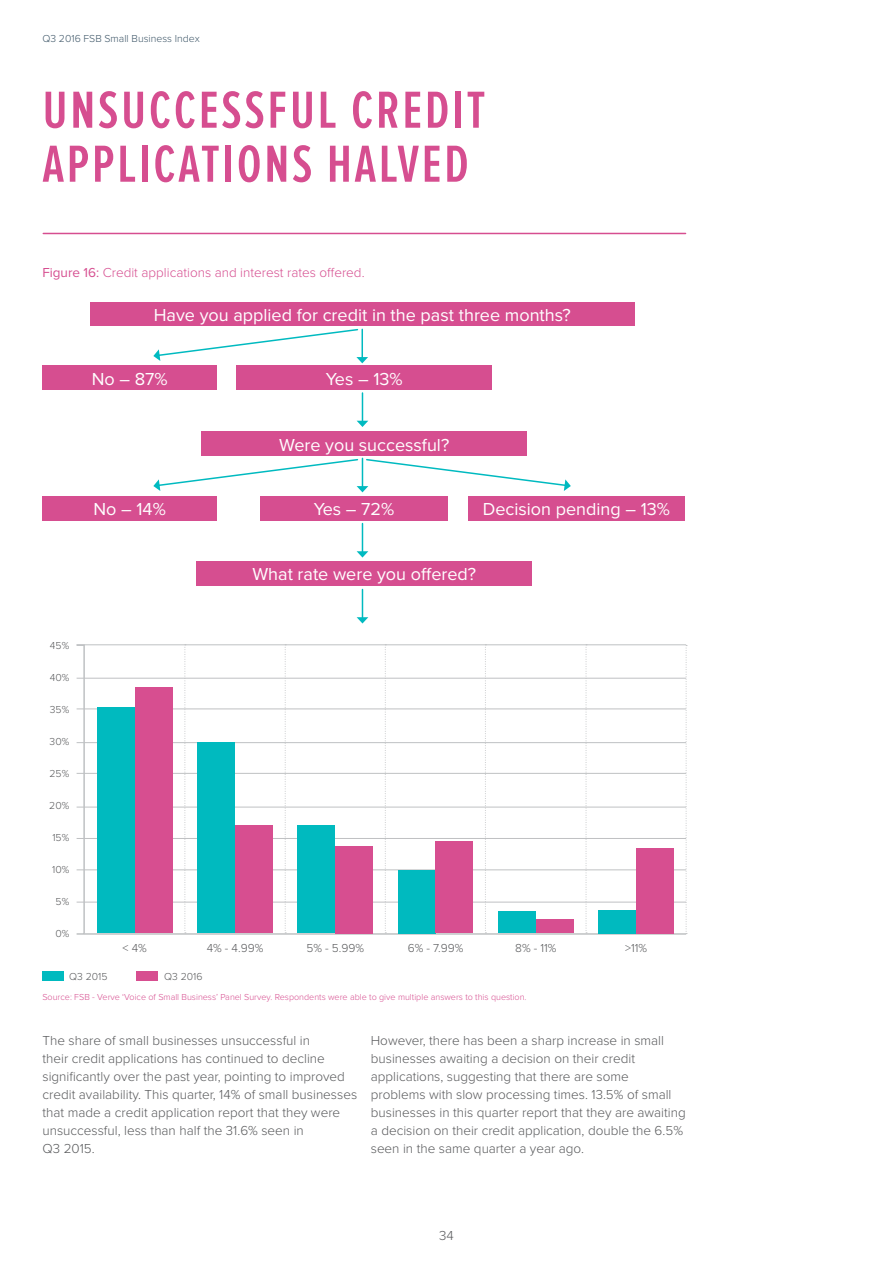
<style>
.page{position:relative;width:893px;height:1263px;background:#fff}
.page>*{position:absolute;margin:0;border:0;box-sizing:border-box;transform-origin:0 0}
.t1{font:600 54px/54px "Proxima Nova Ex Cn";letter-spacing:.05em;color:#d64e90}
.t2{font:18px "Proxima Nova";color:#fff}
.t3{font:300 13.5px/18px "Proxima Nova";color:#58595b}
.t4{font:300 13.5px "Proxima Nova";color:#d64e90}
.t5{font:300 12px "Proxima Nova";color:#58595b}
.t6{font:300 10.5px "Proxima Nova";color:#58595b}
.t7{font:300 10.5px "Proxima Nova";color:#3d5567}
.t8{font:300 9px "Proxima Nova";color:#d74e90}
.s1{font-weight:400}
</style>
<div class="page">
<div style="left:76px;top:644px;width:9px;height:291px;border:2px solid #bfc1c3"></div>
<hr style="left:77px;top:644px;width:609px;height:1px;background:#bfc1c3">
<hr style="left:77px;top:869px;width:609px;height:1px;background:#bfc1c3">
<hr style="left:77px;top:902px;width:609px;height:1px;background:#bfc1c3">
<hr style="left:77px;top:838px;width:609px;height:1px;background:#bfc1c3">
<hr style="left:77px;top:807px;width:609px;height:1px;background:#bfc1c3">
<hr style="left:77px;top:773px;width:609px;height:1px;background:#bfc1c3">
<hr style="left:77px;top:742px;width:609px;height:1px;background:#bfc1c3">
<hr style="left:77px;top:708px;width:609px;height:1px;background:#bfc1c3">
<hr style="left:77px;top:678px;width:609px;height:1px;background:#bfc1c3">
<svg style="left:185px;top:645px;width:1px;height:288px"></svg>
<svg style="left:285px;top:645px;width:1px;height:288px"></svg>
<svg style="left:385px;top:645px;width:1px;height:288px"></svg>
<svg style="left:485px;top:645px;width:1px;height:288px"></svg>
<svg style="left:586px;top:645px;width:1px;height:288px"></svg>
<svg style="left:686px;top:645px;width:1px;height:289px"></svg>
<hr style="left:85px;top:933px;width:601px;height:2px;background:#bfc1c3">
<div style="left:43px;top:971px;width:21px;height:10px;background:#00babf"></div>
<div style="left:136px;top:971px;width:21px;height:10px;background:#d74e90"></div>
<div style="left:197px;top:742px;width:38px;height:191px;background:#00babf"></div>
<div style="left:97px;top:708px;width:38px;height:225px;background:#00babf"></div>
<div style="left:135px;top:688px;width:37px;height:245px;background:#d74e90"></div>
<div style="left:235px;top:825px;width:38px;height:108px;background:#d74e90"></div>
<div style="left:298px;top:825px;width:37px;height:108px;background:#00babf"></div>
<div style="left:335px;top:846px;width:38px;height:87px;background:#d74e90"></div>
<div style="left:398px;top:870px;width:38px;height:63px;background:#00babf"></div>
<div style="left:436px;top:841px;width:37px;height:92px;background:#d74e90"></div>
<div style="left:536px;top:919px;width:38px;height:14px;background:#d74e90"></div>
<div style="left:636px;top:848px;width:38px;height:85px;background:#d74e90"></div>
<div style="left:498px;top:912px;width:38px;height:21px;background:#00babf"></div>
<div style="left:598px;top:910px;width:38px;height:23px;background:#00babf"></div>
<hr style="left:43px;top:233px;width:643px;height:1px;background:#d64e90">
<div style="left:90px;top:302px;width:544px;height:23px;background:#d64e90"></div>
<div style="left:237px;top:365px;width:255px;height:25px;background:#d64e90"></div>
<div style="left:43px;top:365px;width:174px;height:25px;background:#d64e90"></div>
<div style="left:43px;top:496px;width:174px;height:24px;background:#d64e90"></div>
<div style="left:468px;top:496px;width:217px;height:24px;background:#d64e90"></div>
<div style="left:202px;top:431px;width:325px;height:25px;background:#d64e90"></div>
<div style="left:261px;top:496px;width:187px;height:24px;background:#d64e90"></div>
<div style="left:196px;top:561px;width:336px;height:24px;background:#d64e90"></div>
<svg style="left:153px;top:328px;width:215px;height:35px"></svg>
<svg style="left:357px;top:393px;width:11px;height:34px"></svg>
<svg style="left:153px;top:458px;width:418px;height:34px"></svg>
<svg style="left:357px;top:523px;width:11px;height:34px"></svg>
<svg style="left:357px;top:589px;width:11px;height:34px"></svg>
<p class="t7" style="left:43px;top:32px;width:159px">Q3 2016 FSB Small Business Index</p>
<h1 class="t1" style="left:43px;top:85px;width:444px">UNSUCCESSFUL CREDIT<br>APPLICATIONS HALVED</h1>
<p class="t4" style="left:42px;top:264px;width:324px"><span class="s1">Figure 16:</span> Credit applications and interest rates offered.</p>
<h2 class="t2" style="left:154px;top:304px;width:418px">Have you applied for credit in the past three months?</h2>
<h2 class="t2" style="left:92px;top:369px;width:77px">No – 87%</h2>
<h2 class="t2" style="left:326px;top:369px;width:78px">Yes – 13%</h2>
<h2 class="t2" style="left:279px;top:434px;width:172px">Were you successful?</h2>
<h2 class="t2" style="left:94px;top:499px;width:74px">No – 14%</h2>
<h2 class="t2" style="left:483px;top:499px;width:189px">Decision pending – 13%</h2>
<h2 class="t2" style="left:314px;top:499px;width:82px">Yes – 72%</h2>
<p class="t6" style="left:50px;top:640px;width:21px">45%</p>
<p class="t6" style="left:50px;top:672px;width:21px">40%</p>
<p class="t6" style="left:50px;top:704px;width:21px">35%</p>
<p class="t6" style="left:50px;top:736px;width:21px">30%</p>
<p class="t6" style="left:50px;top:768px;width:21px">25%</p>
<p class="t6" style="left:49px;top:800px;width:22px">20%</p>
<p class="t6" style="left:52px;top:832px;width:18px">15%</p>
<p class="t6" style="left:52px;top:864px;width:19px">10%</p>
<p class="t6" style="left:56px;top:896px;width:15px">5%</p>
<p class="t6" style="left:55px;top:928px;width:15px">0%</p>
<h2 class="t2" style="left:252px;top:564px;width:225px">What rate were you offered?</h2>
<p class="t5" style="left:123px;top:941px;width:26px">&lt; 4%</p>
<p class="t5" style="left:207px;top:941px;width:58px">4% - 4.99%</p>
<p class="t5" style="left:306px;top:941px;width:59px">5% - 5.99%</p>
<p class="t5" style="left:408px;top:941px;width:57px">6% - 7.99%</p>
<p class="t5" style="left:515px;top:941px;width:43px">8% - 11%</p>
<p class="t5" style="left:625px;top:941px;width:23px">&gt;11%</p>
<p class="t6" style="left:69px;top:970px;width:40px">Q3 2015</p>
<p class="t6" style="left:164px;top:970px;width:40px">Q3 2016</p>
<p class="t8" style="left:42px;top:992px;width:486px">Source: FSB - Verve ‘Voice of Small Business’ Panel Survey. Respondents were able to give multiple answers to this question.</p>
<p class="t3" style="left:43px;top:1032px;width:316px">The share of small businesses unsuccessful in<br>their credit applications has continued to decline significantly over the past year, pointing to improved credit availability. This quarter, 14% of small businesses that made a credit application report that they were unsuccessful, less than half the 31.6% seen in<br>Q3 2015.</p>
<p class="t3" style="left:371px;top:1032px;width:316px">However, there has been a sharp increase in small businesses awaiting a decision on their credit applications, suggesting that there are some problems with slow processing times. 13.5% of small businesses in this quarter report that they are awaiting a decision on their credit application, double the 6.5% seen in the same quarter a year ago.</p>
<p class="t3" style="left:439px;top:1226px;width:16px">34</p>
</div>
